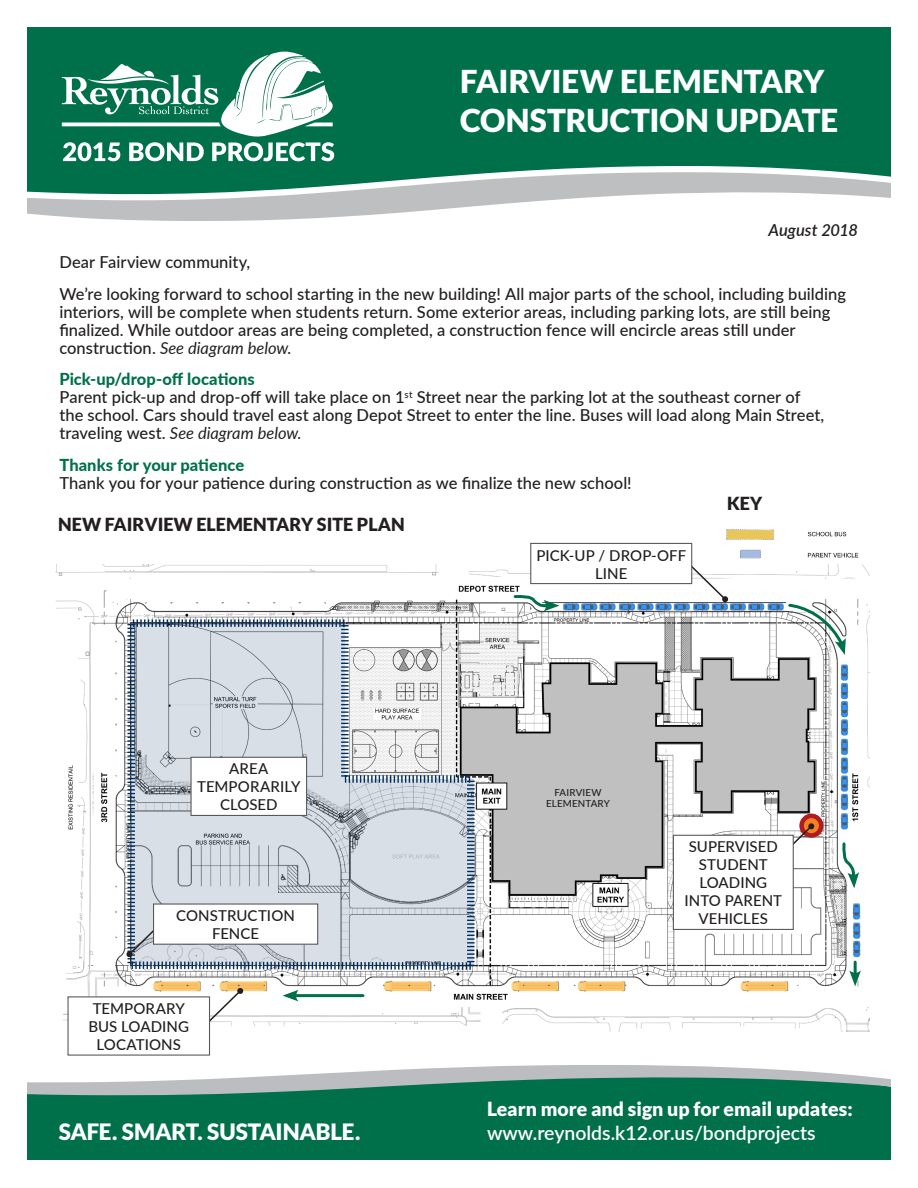
<style>
.page{position:relative;width:918px;height:1188px;background:#fff}
.page>*{position:absolute;margin:0;border:0;box-sizing:border-box;transform-origin:0 0}
.t1{font:900 31.5px/39px "Lato";letter-spacing:-.005em;color:#fff}
.School_Name{font:900 22.5px "Lato";letter-spacing:-.01em;color:#fff}
.School_Name-2{font:600 19.5px "Lato";color:#fff}
.School_Name-3{font:900 19.5px "Lato";color:#fff}
.School_Name-4{font:900 18px "Lato";color:#231f20}
.t2{font:500 16.5px/18px "Lato";letter-spacing:.005em;color:#231f20}
.t3{font:italic 600 16.5px "Lato";color:#231f20}
.t4{font:500 15px/18px "Lato";letter-spacing:.005em;color:#231f20;text-align:center}
.t5{font:500 9.75px/11.7px "Lato";letter-spacing:.02em;color:#231f20;text-align:center}
.s1{font-weight:400;font-style:italic}
.s2{font-weight:800;color:#00704b}
</style>
<div class="page">
<div style="left:27px;top:27px;width:864px;height:139px;background:#00704b"></div>
<svg style="left:27px;top:166px;width:864px;height:6px;fill:#00704b"></svg>
<svg style="left:27px;top:172px;width:864px;height:49px"></svg>
<div style="left:27px;top:1099px;width:864px;height:61px;background:#00704b"></div>
<svg style="left:62px;top:51px;width:272px;height:110px"></svg>
<svg style="left:27px;top:1065px;width:864px;height:34px"></svg>
<img style="left:55px;top:564px;width:814px;height:468px">
<svg style="left:126px;top:618px;width:350px;height:353px"></svg>
<svg style="left:131px;top:623px;width:343px;height:343px;background:#ced3db"></svg>
<img style="left:726px;top:529px;width:133px;height:30px">
<svg style="left:67px;top:988px;width:177px;height:68px"></svg>
<svg style="left:190px;top:756px;width:118px;height:61px"></svg>
<svg style="left:126px;top:903px;width:193px;height:55px"></svg>
<svg style="left:787px;top:602px;width:59px;height:53px"></svg>
<hr style="left:293px;top:994px;width:70px;height:3px;background:#00704b">
<svg style="left:283px;top:990px;width:16px;height:11px"></svg>
<svg style="left:512px;top:542px;width:217px;height:69px"></svg>
<svg style="left:841px;top:841px;width:18px;height:47px"></svg>
<hr style="left:854px;top:962px;width:3px;height:14px;background:#00704b">
<svg style="left:849px;top:970px;width:12px;height:16px"></svg>
<svg style="left:802px;top:816px;width:19px;height:19px"></svg>
<div style="left:799px;top:814px;width:25px;height:24px;border:4px solid #b01b1f;border-radius:50%"></div>
<svg style="left:672px;top:823px;width:143px;height:108px"></svg>
<p class="t1" style="left:460px;top:61px;width:380px">FAIRVIEW ELEMENTARY<br>CONSTRUCTION UPDATE</p>
<p class="t3" style="left:769px;top:218px;width:91px">August 2018</p>
<p class="t2" style="left:59px;top:253px;width:192px">Dear Fairview community,</p>
<p class="t2" style="left:59px;top:284px;width:788px">We’re looking forward to school starting in the new building! All major parts of the school, including building interiors, will be complete when students return. Some exterior areas, including parking lots, are still being finalized. While outdoor areas are being completed, a construction fence will encircle areas still under construction. <span class="s1">See diagram below.</span></p>
<p class="t2" style="left:59px;top:370px;width:767px"><span class="s2">Pick-up/drop-off locations<br></span>Parent pick-up and drop-off will take place on 1<sup>st</sup> Street near the parking lot at the southeast corner of the school. Cars should travel east along Depot Street to enter the line. Buses will load along Main Street, traveling west. <span class="s1">See diagram below.</span></p>
<p class="t2" style="left:59px;top:455px;width:574px"><span class="s2">Thanks for your patience<br></span>Thank you for your patience during construction as we finalize the new school!</p>
<p class="School_Name-4" style="left:58px;top:514px;width:348px">NEW FAIRVIEW ELEMENTARY SITE PLAN</p>
<p class="School_Name-4" style="left:727px;top:493px;width:37px">KEY</p>
<p class="t4" style="left:197px;top:759px;width:105px">AREA<br>TEMPORARILY<br>CLOSED</p>
<p class="t4" style="left:176px;top:906px;width:120px">CONSTRUCTION<br>FENCE</p>
<p class="t4" style="left:88px;top:999px;width:102px">TEMPORARY<br>BUS LOADING<br>LOCATIONS</p>
<p class="t4" style="left:536px;top:545px;width:151px">PICK-UP / DROP-OFF<br>LINE</p>
<p class="t5" style="left:546px;top:786px;width:65px">FAIRVIEW<br>ELEMENTARY</p>
<p class="t4" style="left:685px;top:837px;width:99px">SUPERVISED<br>STUDENT<br>LOADING<br>INTO PARENT<br>VEHICLES</p>
<p class="School_Name-3" style="left:487px;top:1098px;width:367px">Learn more and sign up for email updates:</p>
<p class="School_Name" style="left:59px;top:1118px;width:303px">SAFE. SMART. SUSTAINABLE.</p>
<p class="School_Name-2" style="left:487px;top:1118px;width:330px">www.reynolds.k12.or.us/bondprojects</p>
</div>
